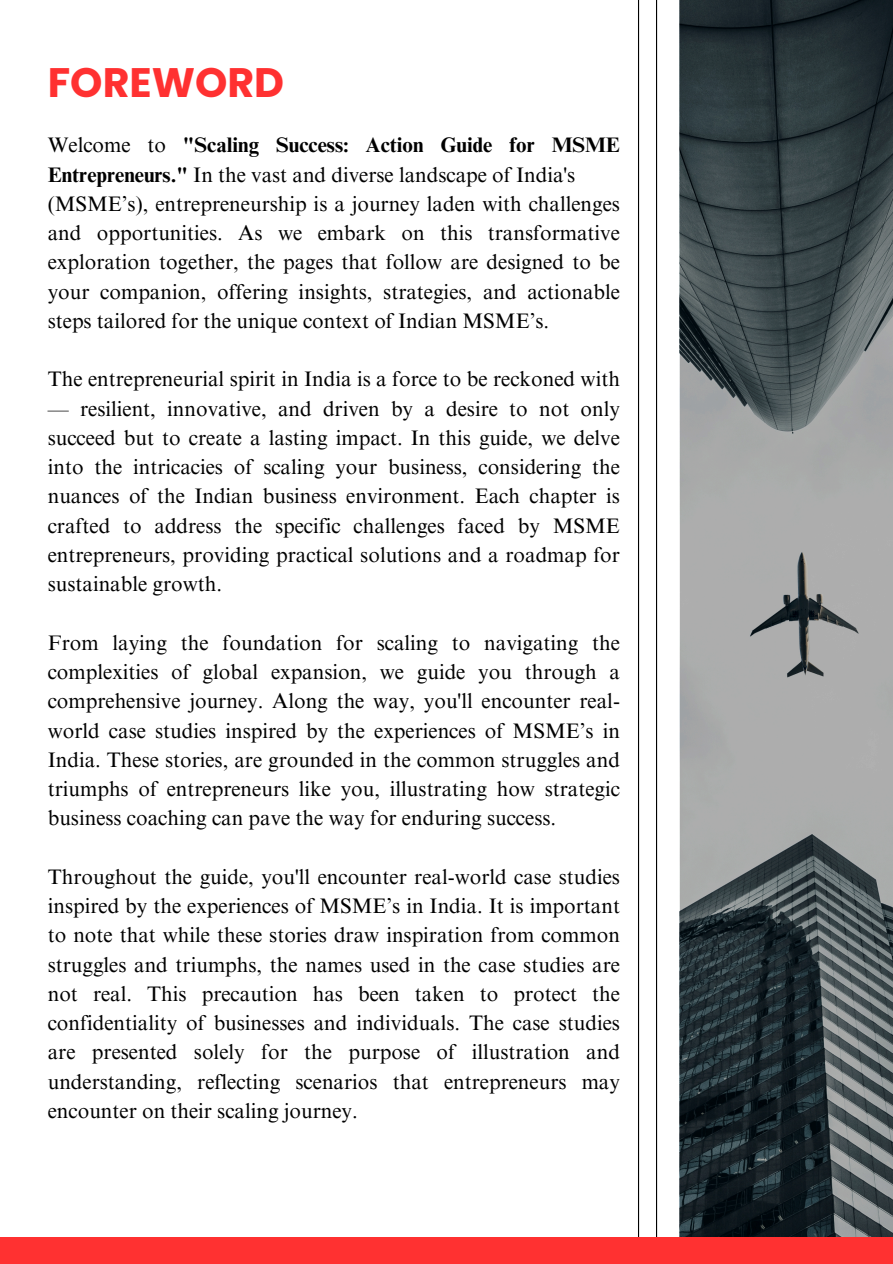
<style>
.page{position:relative;width:893px;height:1264px;background:#fff}
.page>*{position:absolute;margin:0;border:0;box-sizing:border-box;transform-origin:0 0}
.t1{font:700 41.1px "Poppins";color:#ff3131}
.t2{font:21px/29.2px "Times NRMT Pro";color:#000;text-align:justify}
.t3{font:700 21px/29.2px "Times NRMT Pro";color:#000}
.s1{font-weight:400}
</style>
<div class="page">
<img style="left:679px;top:0;width:213px;height:1237px">
<hr style="left:638px;top:0;width:1px;height:1237px;background:#000">
<hr style="left:656px;top:0;width:1px;height:1251px;background:#000">
<div style="left:0;top:1237px;width:892px;height:26px;background:#ff3131"></div>
<p class="t1" style="left:48px;top:53px;width:238px">FOREWORD</p>
<h1 class="t3" style="left:48px;top:133px;width:573px"><span class="s1">Welcome to</span> "Scaling Success: Action Guide for MSME<br>Entrepreneurs." <span class="s1">In the vast and diverse landscape of India's</span></h1>
<p class="t2" style="left:48px;top:191px;width:573px">(MSME’s), entrepreneurship is a journey laden with challenges and opportunities. As we embark on this transformative exploration together, the pages that follow are designed to be your companion, offering insights, strategies, and actionable steps tailored for the unique context of Indian MSME’s.</p>
<p class="t2" style="left:48px;top:367px;width:573px">The entrepreneurial spirit in India is a force to be reckoned with</p>
<p class="t2" style="left:48px;top:396px;width:573px">— resilient, innovative, and driven by a desire to not only succeed but to create a lasting impact. In this guide, we delve into the intricacies of scaling your business, considering the nuances of the Indian business environment. Each chapter is crafted to address the specific challenges faced by MSME entrepreneurs, providing practical solutions and a roadmap for sustainable growth.</p>
<p class="t2" style="left:48px;top:630px;width:573px">From laying the foundation for scaling to navigating the complexities of global expansion, we guide you through a comprehensive journey. Along the way, you'll encounter real&shy;world case studies inspired by the experiences of MSME’s in India. These stories, are grounded in the common struggles and triumphs of entrepreneurs like you, illustrating how strategic business coaching can pave the way for enduring success.</p>
<p class="t2" style="left:48px;top:864px;width:573px">Throughout the guide, you'll encounter real-world case studies inspired by the experiences of MSME’s in India. It is important to note that while these stories draw inspiration from common struggles and triumphs, the names used in the case studies are not real. This precaution has been taken to protect the confidentiality of businesses and individuals. The case studies are presented solely for the purpose of illustration and understanding, reflecting scenarios that entrepreneurs may encounter on their scaling journey.</p>
</div>
